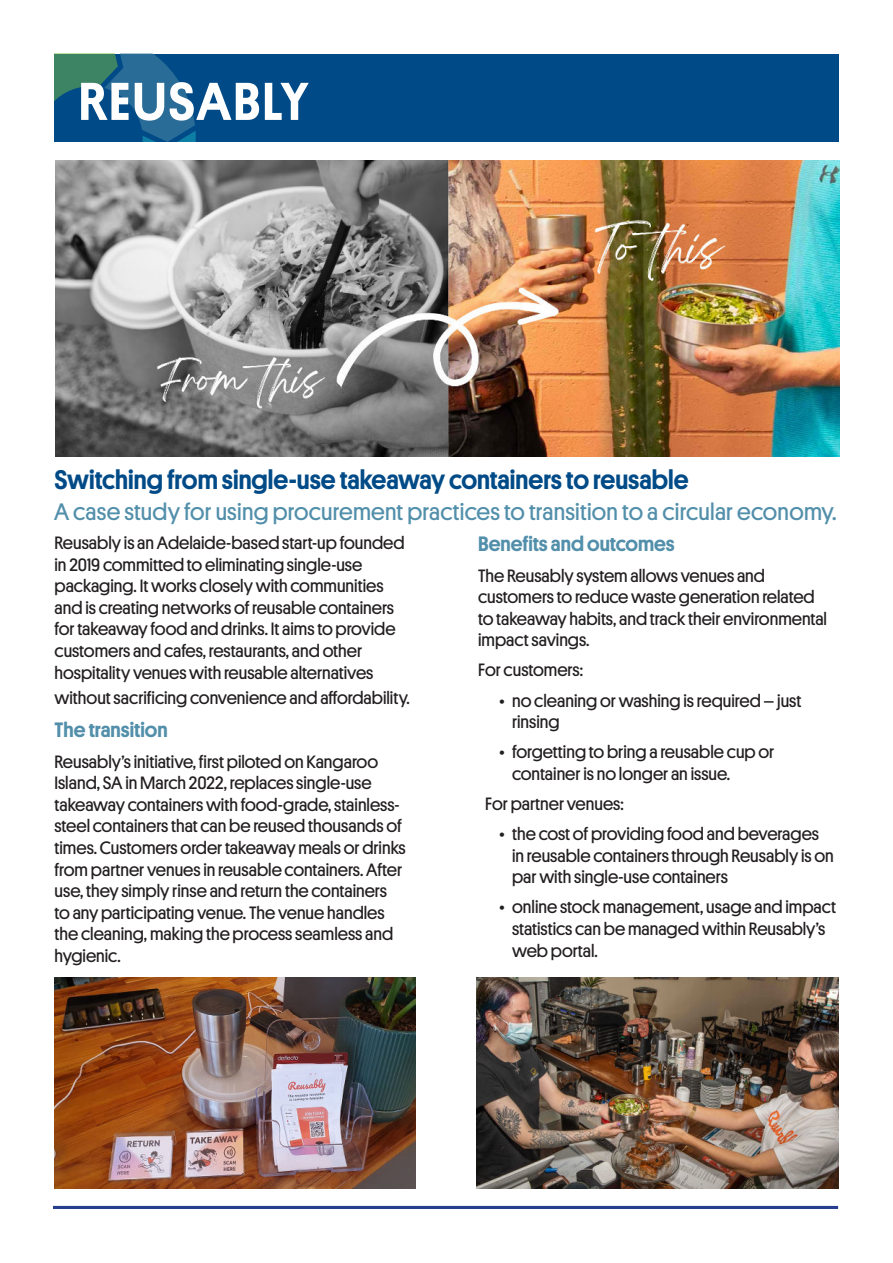
<style>
.page{position:relative;width:893px;height:1263px;background:#fff}
.page>*{position:absolute;margin:0;border:0;box-sizing:border-box;transform-origin:0 0}
.t1{font:500 53.55px "Platform";letter-spacing:.035em;color:#fff}
.t2{font:500 27px "Platform";color:#004b87}
.t3{font:24px "Platform";letter-spacing:.01em;color:#528faa}
.t4{font:500 21px "Platform";color:#528faa}
.t5{font:18px/21.6px "Platform";color:#231f20}
</style>
<div class="page">
<div style="left:54px;top:54px;width:785px;height:88px;background:#004b87"></div>
<svg style="left:54px;top:54px;width:142px;height:88px"></svg>
<img style="left:56px;top:160px;width:783px;height:296px">
<img style="left:477px;top:978px;width:361px;height:211px">
<hr style="left:53px;top:1206px;width:785px;height:3px;background:#253f8e">
<img style="left:55px;top:978px;width:361px;height:211px">
<h1 class="t1" style="left:79px;top:81px;width:231px">REUSABLY</h1>
<h2 class="t2" style="left:55px;top:469px;width:635px">Switching from single-use takeaway containers to reusable</h2>
<h3 class="t3" style="left:54px;top:501px;width:784px">A case study for using procurement practices to transition to a circular economy.</h3>
<p class="t5" style="left:55px;top:533px;width:352px">Reusably is an Adelaide-based start-up founded in 2019 committed to eliminating single-use packaging. It works closely with communities and is creating networks of reusable containers for takeaway food and drinks. It aims to provide customers and cafes, restaurants, and other hospitality venues with reusable alternatives</p>
<p class="t5" style="left:55px;top:686px;width:357px">without sacrificing convenience and affordability.</p>
<p class="t4" style="left:55px;top:722px;width:115px">The transition</p>
<p class="t5" style="left:55px;top:749px;width:353px">Reusably’s initiative, first piloted on Kangaroo Island, SA in March 2022, replaces single-use takeaway containers with food-grade, stainless&shy;steel containers that can be reused thousands of times. Customers order takeaway meals or drinks from partner venues in reusable containers. After use, they simply rinse and return the containers to any participating venue. The venue handles the cleaning, making the process seamless and hygienic.</p>
<p class="t4" style="left:478px;top:529px;width:198px">Benefits and outcomes</p>
<p class="t5" style="left:478px;top:565px;width:350px">The Reusably system allows venues and customers to reduce waste generation related to takeaway habits, and track their environmental impact savings.</p>
<p class="t5" style="left:478px;top:660px;width:106px">For customers:</p>
<p class="t5" style="left:512px;top:690px;width:291px;text-indent:-13px">• no cleaning or washing is required – just rinsing</p>
<p class="t5" style="left:512px;top:742px;width:264px;text-indent:-13px">• forgetting to bring a reusable cup or container is no longer an issue.</p>
<p class="t5" style="left:485px;top:794px;width:140px">For partner venues:</p>
<p class="t5" style="left:512px;top:824px;width:323px;text-indent:-13px">• the cost of providing food and beverages in reusable containers through Reusably is on par with single-use containers</p>
<p class="t5" style="left:512px;top:897px;width:325px;text-indent:-13px">• online stock management, usage and impact statistics can be managed within Reusably’s web portal.</p>
</div>
